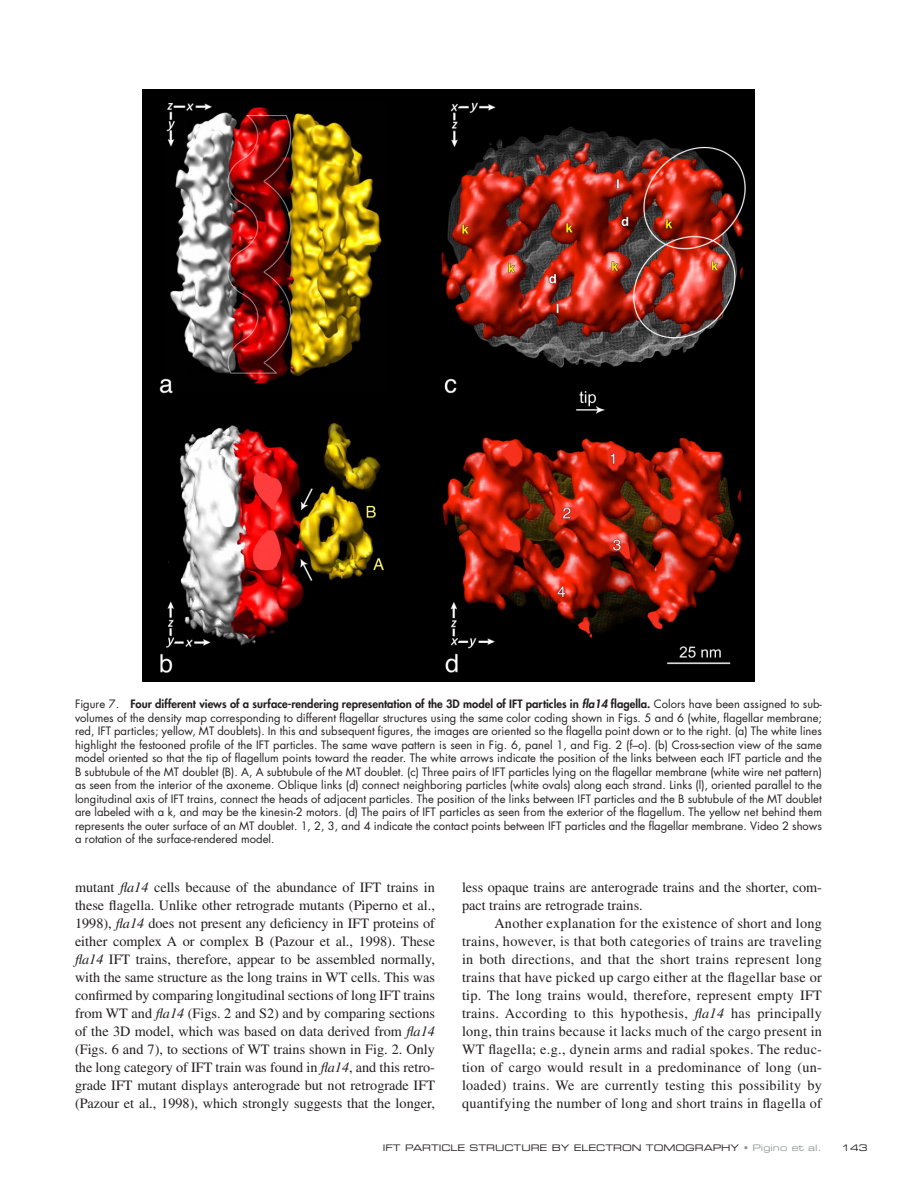
<style>
.page{position:relative;width:918px;height:1188px;background:#fff}
.page>*{position:absolute;margin:0;border:0;box-sizing:border-box;transform-origin:0 0}
.t1{font:14.25px/18px "Times LT Std";color:#231f20;text-align:justify}
.t2{font:11.25px/13.5px "Futura Std";color:#231f20;text-align:justify}
.t3{font:9px "Eurostile LT Std Ex 2";color:#231f20}
.s1{font-weight:800}
.s2{font-weight:800;font-style:italic}
.s3{font-style:italic}
.s4{color:#949698}
</style>
<div class="page">
<img style="left:142px;top:90px;width:612px;height:591px">
<p class="t2" style="left:75px;top:698px;width:749px">Figure 7. <span class="s1">Four different views of a surface-rendering representation of the 3D model of IFT particles in</span> <span class="s2">fla14</span> <span class="s1">flagella.</span> Colors have been assigned to sub&shy;volumes of the density map corresponding to different flagellar structures using the same color coding shown in Figs. 5 and 6 (white, flagellar membrane; red, IFT particles; yellow, MT doublets). In this and subsequent figures, the images are oriented so the flagella point down or to the right. (a) The white lines highlight the festooned profile of the IFT particles. The same wave pattern is seen in Fig. 6, panel 1, and Fig. 2 (f–o). (b) Cross-section view of the same model oriented so that the tip of flagellum points toward the reader. The white arrows indicate the position of the links between each IFT particle and the B subtubule of the MT doublet (B). A, A subtubule of the MT doublet. (c) Three pairs of IFT particles lying on the flagellar membrane (white wire net pattern) as seen from the interior of the axoneme. Oblique links (d) connect neighboring particles (white ovals) along each strand. Links (l), oriented parallel to the longitudinal axis of IFT trains, connect the heads of adjacent particles. The position of the links between IFT particles and the B subtubule of the MT doublet are labeled with a k, and may be the kinesin-2 motors. (d) The pairs of IFT particles as seen from the exterior of the flagellum. The yellow net behind them represents the outer surface of an MT doublet. 1, 2, 3, and 4 indicate the contact points between IFT particles and the flagellar membrane. Video 2 shows a rotation of the surface-rendered model.</p>
<p class="t1" style="left:75px;top:878px;width:362px">mutant <span class="s3">fla14</span> cells because of the abundance of IFT trains in these flagella. Unlike other retrograde mutants (Piperno et al., 1998), <span class="s3">fla14</span> does not present any deficiency in IFT proteins of either complex A or complex B (Pazour et al., 1998). These <span class="s3">fla14</span> IFT trains, therefore, appear to be assembled normally, with the same structure as the long trains in WT cells. This was confirmed by comparing longitudinal sections of long IFT trains from WT and <span class="s3">fla14</span> (Figs. 2 and S2) and by comparing sections of the 3D model, which was based on data derived from <span class="s3">fla14 </span>(Figs. 6 and 7), to sections of WT trains shown in Fig. 2. Only the long category of IFT train was found in <span class="s3">fla14</span>, and this retro&shy;grade IFT mutant displays anterograde but not retrograde IFT (Pazour et al., 1998), which strongly suggests that the longer,</p>
<p class="t1" style="left:462px;top:878px;width:361px">less opaque trains are anterograde trains and the shorter, com&shy;pact trains are retrograde trains.</p>
<p class="t1" style="left:462px;top:914px;width:362px;text-indent:32px">Another explanation for the existence of short and long trains, however, is that both categories of trains are traveling in both directions, and that the short trains represent long trains that have picked up cargo either at the flagellar base or tip. The long trains would, therefore, represent empty IFT trains. According to this hypothesis, <span class="s3">fla14</span> has principally long, thin trains because it lacks much of the cargo present in WT flagella; e.g., dynein arms and radial spokes. The reduc&shy;tion of cargo would result in a predominance of long (un&shy;loaded) trains. We are currently testing this possibility by quantifying the number of long and short trains in flagella of</p>
<p class="t3" style="left:383px;top:1142px;width:441px">IFT PARTICLE STRUCTURE BY ELECTRON TOMOGRAPHY <span class="s4">• Pigino et al.</span></p>
<p class="t3" style="left:842px;top:1142px;width:28px">143</p>
</div>
